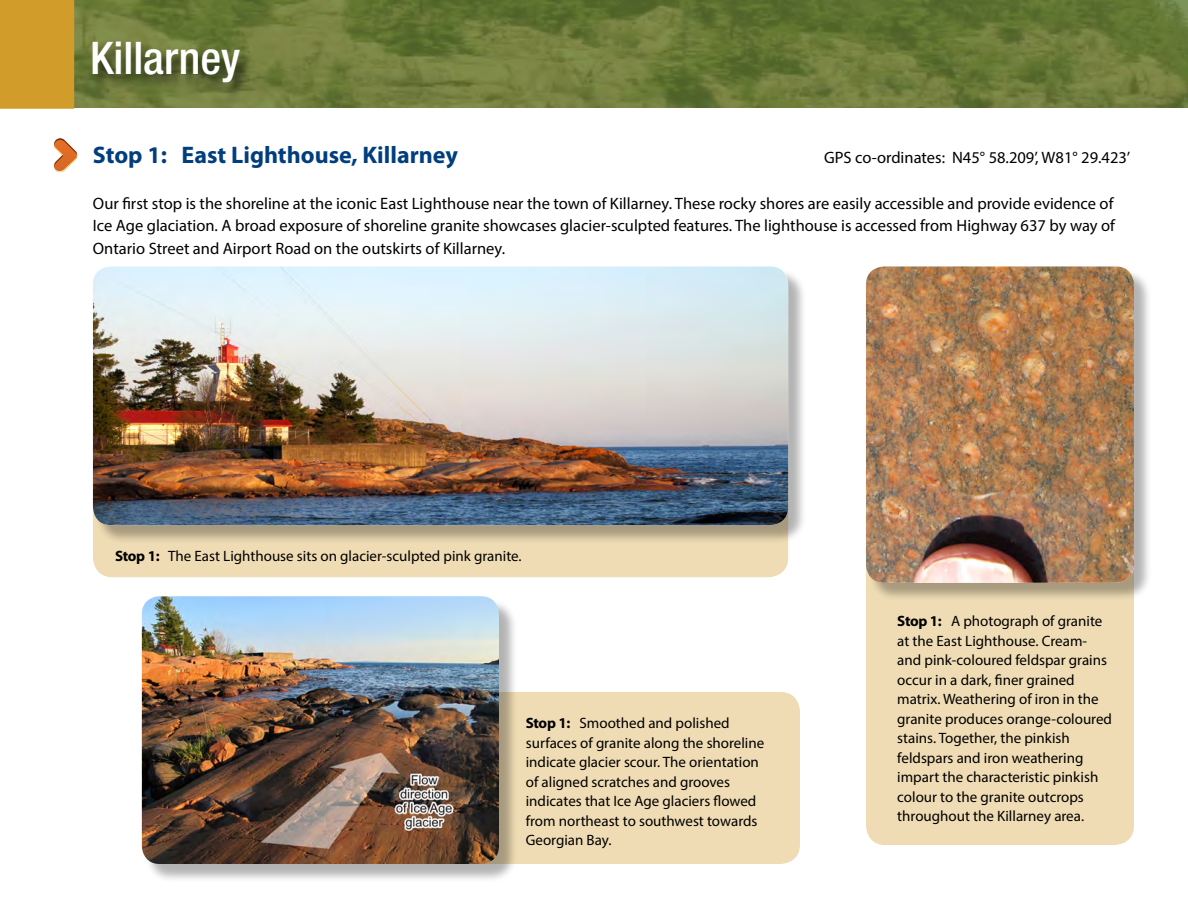
<style>
.page{position:relative;width:1188px;height:918px;background:#fff}
.page>*{position:absolute;margin:0;border:0;box-sizing:border-box;transform-origin:0 0}
.t1{font:500 condensed 45px "Helvetica Neue LT Std";color:#fff}
.t2{font:700 24px "Myriad Pro";color:#003e7e}
.t3{font:16.5px/22.5px "Myriad Pro";color:#000;text-align:justify}
.t4{font:15px/19.5px "Myriad Pro";color:#000}
.s1{font-weight:700}
</style>
<div class="page">
<img style="left:74px;top:0;width:1114px;height:108px">
<div style="left:0;top:0;width:74px;height:109px;background:#d29c2a"></div>
<div style="left:432px;top:692px;width:368px;height:172px;background:#efdcb4;border-radius:20px"></div>
<div style="left:866px;top:496px;width:268px;height:349px;background:#efdcb4;border-radius:20px"></div>
<div style="left:93px;top:451px;width:695px;height:126px;background:#efdcb4;border-radius:20px"></div>
<div style="left:91px;top:42px;width:164px;height:56px;background:#000;opacity:.6"></div>
<svg style="left:54px;top:138px;width:23px;height:34px"></svg>
<div style="left:95px;top:268px;width:712px;height:276px;background:#000;opacity:.3"></div>
<img style="left:93px;top:266px;width:695px;height:259px">
<div style="left:868px;top:268px;width:285px;height:334px;background:#000;opacity:.3"></div>
<img style="left:866px;top:266px;width:268px;height:317px">
<div style="left:145px;top:599px;width:373px;height:284px;background:#000;opacity:.3"></div>
<img style="left:142px;top:596px;width:357px;height:268px">
<h1 class="t1" style="left:90px;top:32px;width:152px">Killarney</h1>
<h3 class="t2" style="left:93px;top:140px;width:366px">Stop 1: East Lighthouse, Killarney</h3>
<p class="t3" style="left:824px;top:146px;width:308px">GPS co-ordinates: N45° 58.209’, W81° 29.423’</p>
<p class="t3" style="left:93px;top:192px;width:1024px">Our first stop is the shoreline at the iconic East Lighthouse near the town of Killarney. These rocky shores are easily accessible and provide evidence of Ice Age glaciation. A broad exposure of shoreline granite showcases glacier-sculpted features. The lighthouse is accessed from Highway 637 by way of Ontario Street and Airport Road on the outskirts of Killarney.</p>
<p class="t4" style="left:115px;top:546px;width:408px"><span class="s1">Stop 1:</span> The East Lighthouse sits on glacier-sculpted pink granite.</p>
<p class="t4" style="left:526px;top:713px;width:240px"><span class="s1">Stop 1:</span> Smoothed and polished surfaces of granite along the shoreline indicate glacier scour. The orientation of aligned scratches and grooves indicates that Ice Age glaciers flowed from northeast to southwest towards Georgian Bay.</p>
<p class="t4" style="left:897px;top:611px;width:216px"><span class="s1">Stop 1:</span> A photograph of granite at the East Lighthouse. Cream&shy;and pink-coloured feldspar grains occur in a dark, finer grained matrix. Weathering of iron in the granite produces orange-coloured stains. Together, the pinkish feldspars and iron weathering impart the characteristic pinkish colour to the granite outcrops throughout the Killarney area.</p>
</div>
